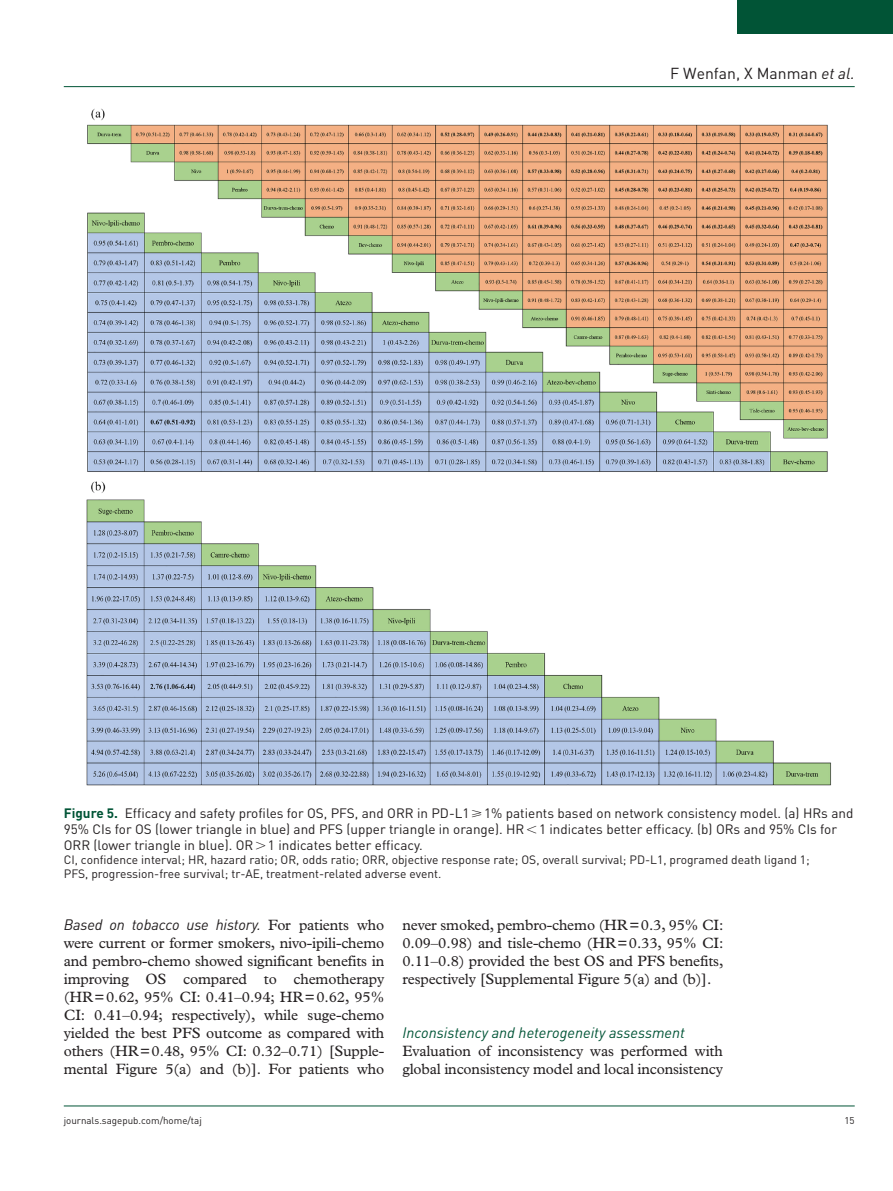
<style>
.page{position:relative;width:893px;height:1191px;background:#fff}
.page>*{position:absolute;margin:0;border:0;box-sizing:border-box;transform-origin:0 0}
.t1{font:15.75px "DIN";color:#231f20}
.t2{font:15px/18px "Plantin Std";letter-spacing:-.01em;color:#231f20;text-align:justify}
.t3{font:italic 15px "DIN";letter-spacing:-.01em;color:#231f20}
.t4{font:italic 15px "DIN";color:#015436}
.t5{font:13.5px/15.8px "DIN";color:#231f20}
.t6{font:12px/14.2px "DIN";color:#231f20}
.t7{font:9.75px "DIN";color:#231f20}
.s1{font-style:italic}
.s2{font-weight:700;color:#015436}
.s3{font-family:"Plantin Std";font-style:normal}
</style>
<div class="page">
<hr style="left:64px;top:86px;width:791px;height:1px;background:#015436">
<hr style="left:64px;top:1105px;width:791px;height:1px;background:#015436">
<div style="left:738px;top:0;width:155px;height:34px;background:#015436"></div>
<img style="left:86px;top:108px;width:746px;height:678px">
<p class="t1" style="left:670px;top:63px;width:186px">F Wenfan, X Manman <span class="s1">et al.</span></p>
<p class="t5" style="left:64px;top:805px;width:791px"><span class="s2">Figure 5.</span> Efficacy and safety profiles for OS, PFS, and ORR in PD-L1⩾1% patients based on network consistency model. (a) HRs and<br>95% CIs for OS (lower triangle in blue) and PFS (upper triangle in orange). HR 1 indicates better efficacy. (b) ORs and 95% CIs for<br>ORR (lower triangle in blue). OR 1 indicates better efficacy.</p>
<p class="t6" style="left:64px;top:852px;width:747px">CI, confidence interval; HR, hazard ratio; OR, odds ratio; ORR, objective response rate; OS, overall survival; PD-L1, programed death ligand 1;<br>PFS, progression-free survival; tr-AE, treatment-related adverse event.</p>
<p class="t3" style="left:64px;top:915px;width:322px">Based on tobacco use history. <span class="s3">For patients who</span></p>
<p class="t2" style="left:64px;top:934px;width:322px">were current or former smokers, nivo-ipili-chemo and pembro-chemo showed significant benefits in improving OS compared to chemotherapy (HR=0.62, 95% CI: 0.41–0.94; HR=0.62, 95% CI: 0.41–0.94; respectively), while suge-chemo yielded the best PFS outcome as compared with others (HR=0.48, 95% CI: 0.32–0.71) [Supple&shy;mental Figure 5(a) and (b)]. For patients who</p>
<p class="t2" style="left:402px;top:916px;width:323px">never smoked, pembro-chemo (HR=0.3, 95% CI:<br>0.09–0.98) and tisle-chemo (HR=0.33, 95% CI:<br>0.11–0.8) provided the best OS and PFS benefits, respectively [Supplemental Figure 5(a) and (b)].</p>
<p class="t4" style="left:402px;top:1023px;width:284px">Inconsistency and heterogeneity assessment</p>
<p class="t2" style="left:402px;top:1042px;width:322px">Evaluation of inconsistency was performed with global inconsistency model and local inconsistency</p>
<p class="t7" style="left:64px;top:1114px;width:140px">journals.sagepub.com/home/taj</p>
<p class="t7" style="left:844px;top:1114px;width:12px">15</p>
</div>
